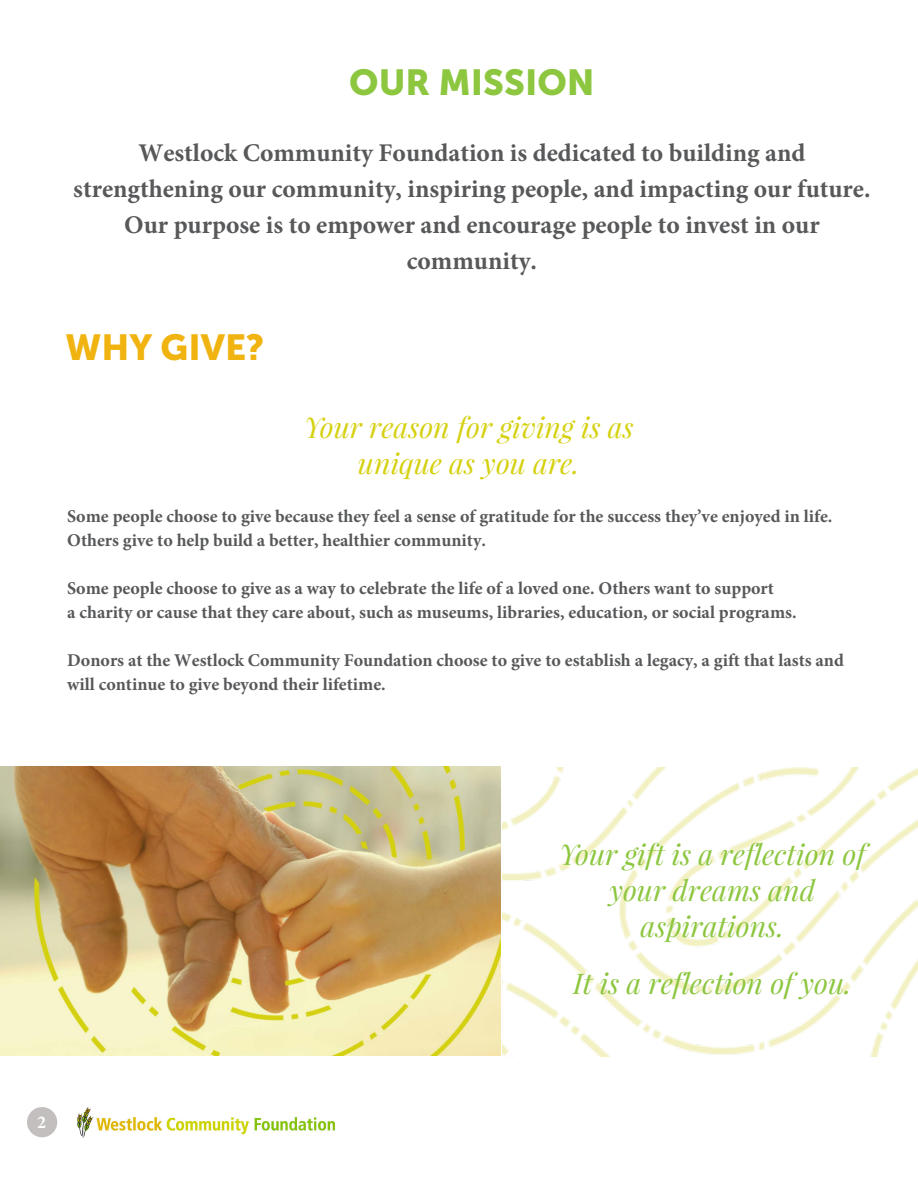
<style>
.page{position:relative;width:918px;height:1188px;background:#fff}
.page>*{position:absolute;margin:0;border:0;box-sizing:border-box;transform-origin:0 0}
.t1{font:36px "Museo Sans 900";color:#8dc63f}
.t2{font:36px "Museo Sans 900";color:#f0b310}
.t3{font:italic 28.5px/36px "Playfair Display";color:#8dc63f;text-align:center}
.t4{font:italic 28.5px/36px "Playfair Display";color:#d5d110;text-align:center}
.t5{font:700 25.5px/36px "Minion Pro";color:#57585a;text-align:center}
.t6{font:700 18px/24px "Minion Pro";color:#57585a}
.t7{font:700 18px "Minion Pro";color:#fff}
</style>
<div class="page">
<img style="left:503px;top:767px;width:415px;height:289px">
<div style="left:27px;top:1107px;width:30px;height:30px;background:#c3bfbf;border-radius:50%"></div>
<img style="left:76px;top:1107px;width:261px;height:31px">
<img style="left:0;top:767px;width:501px;height:288px">
<h1 class="t1" style="left:349px;top:62px;width:247px">OUR MISSION</h1>
<h3 class="t5" style="left:73px;top:134px;width:799px">Westlock Community Foundation is dedicated to building and strengthening our community, inspiring people, and impacting our future.<br>Our purpose is to empower and encourage people to invest in our community.</h3>
<h1 class="t2" style="left:65px;top:327px;width:200px">WHY GIVE?</h1>
<h2 class="t4" style="left:304px;top:408px;width:331px">Your reason for giving is as unique as you are.</h2>
<p class="t6" style="left:67px;top:504px;width:767px">Some people choose to give because they feel a sense of gratitude for the success they’ve enjoyed in life.<br>Others give to help build a better, healthier community.</p>
<p class="t6" style="left:67px;top:576px;width:731px">Some people choose to give as a way to celebrate the life of a loved one. Others want to support<br>a charity or cause that they care about, such as museums, libraries, education, or social programs.</p>
<p class="t6" style="left:67px;top:648px;width:778px">Donors at the Westlock Community Foundation choose to give to establish a legacy, a gift that lasts and will continue to give beyond their lifetime.</p>
<p class="t7" style="left:37px;top:1109px;width:10px">2</p>
<h2 class="t3" style="left:559px;top:836px;width:308px">Your gift is a reflection of your dreams and aspirations.</h2>
<h2 class="t3" style="left:573px;top:964px;width:280px">It is a reflection of you.</h2>
</div>
